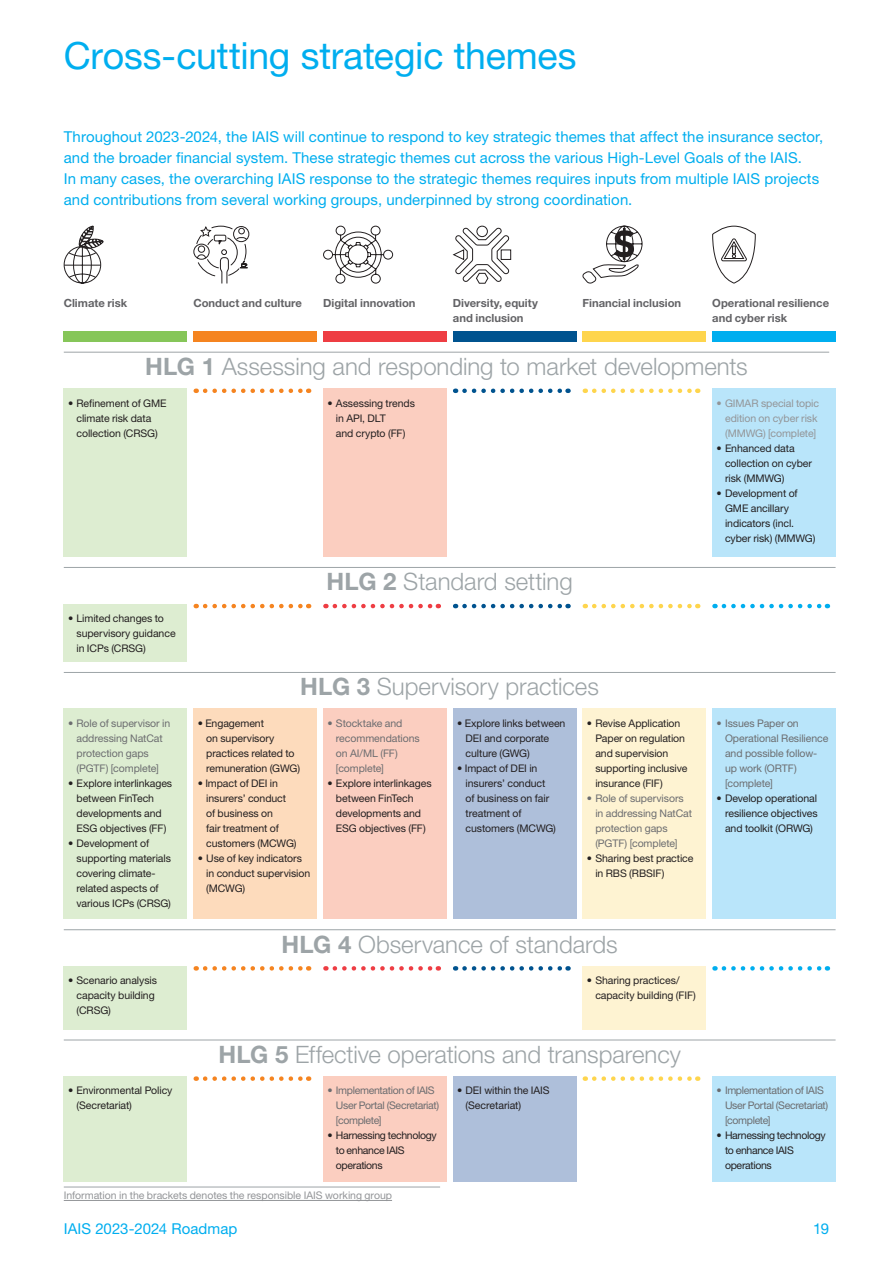
<style>
.page{position:relative;width:893px;height:1263px;background:#fff}
.page>*{position:absolute;margin:0;border:0;box-sizing:border-box;transform-origin:0 0}
.t1{font:37.5px "Helvetica Neue LT Std";letter-spacing:-.005em;color:#00aeef}
.t2{font:300 24px "Helvetica Neue LT Std";letter-spacing:-.005em;color:#9da4a7}
.t3{font:15px/21px "Helvetica Neue LT Std";letter-spacing:.005em;color:#00aeef}
.t4{font:700 11.25px/15px "Helvetica Neue LT Std";color:#636366}
.t5{font:10.5px/15px "Helvetica Neue LT Std";letter-spacing:-.01em;color:#231f20}
.t6{font:10.5px/15px "Helvetica Neue LT Std";letter-spacing:-.01em;color:#6c6d70}
.t7{font:10.5px/15px "Helvetica Neue LT Std";letter-spacing:-.005em;color:#939598}
.t8{font:10.5px/15px "Helvetica Neue LT Std";letter-spacing:-.03em;color:#6c6d70}
.t9{font:10.5px/15px "Helvetica Neue LT Std";letter-spacing:-.03em;color:#231f20}
.s1{font-weight:700}
</style>
<div class="page">
<hr style="left:64px;top:1187px;width:376px;height:1px;background:#9da4a7">
<hr style="left:64px;top:352px;width:765px;height:1px;background:#9da4a7">
<div style="left:64px;top:1076px;width:123px;height:105px;background:#ddedd1"></div>
<div style="left:64px;top:966px;width:123px;height:63px;background:#ddedd1"></div>
<div style="left:64px;top:709px;width:123px;height:210px;background:#ddedd1"></div>
<div style="left:64px;top:604px;width:123px;height:58px;background:#ddedd1"></div>
<div style="left:64px;top:388px;width:123px;height:168px;background:#ddedd1"></div>
<div style="left:64px;top:331px;width:123px;height:10px;background:#86c659"></div>
<div style="left:712px;top:1076px;width:124px;height:105px;background:#b9e5fa"></div>
<div style="left:712px;top:709px;width:124px;height:210px;background:#b9e5fa"></div>
<div style="left:712px;top:388px;width:124px;height:168px;background:#b9e5fa"></div>
<div style="left:712px;top:331px;width:124px;height:10px;background:#00aeef"></div>
<div style="left:323px;top:1076px;width:123px;height:105px;background:#fbcec0"></div>
<div style="left:323px;top:709px;width:123px;height:210px;background:#fbcec0"></div>
<div style="left:323px;top:388px;width:123px;height:168px;background:#fbcec0"></div>
<div style="left:323px;top:331px;width:123px;height:10px;background:#ee3d43"></div>
<div style="left:193px;top:709px;width:124px;height:210px;background:#fddbbc"></div>
<div style="left:193px;top:331px;width:124px;height:10px;background:#f58420"></div>
<div style="left:583px;top:966px;width:123px;height:63px;background:#fef3d2"></div>
<div style="left:583px;top:709px;width:123px;height:210px;background:#fef3d2"></div>
<div style="left:583px;top:331px;width:123px;height:10px;background:#fed54d"></div>
<div style="left:453px;top:1076px;width:123px;height:105px;background:#aebfda"></div>
<div style="left:453px;top:709px;width:123px;height:210px;background:#aebfda"></div>
<div style="left:453px;top:331px;width:123px;height:10px;background:#00538f"></div>
<hr style="left:64px;top:567px;width:772px;height:1px;background:#9da4a7">
<hr style="left:64px;top:672px;width:772px;height:1px;background:#9da4a7">
<hr style="left:64px;top:929px;width:772px;height:1px;background:#9da4a7">
<hr style="left:64px;top:1040px;width:772px;height:1px;background:#9da4a7">
<svg style="left:63px;top:225px;width:41px;height:59px"></svg>
<svg style="left:193px;top:225px;width:57px;height:59px"></svg>
<svg style="left:323px;top:225px;width:70px;height:59px"></svg>
<svg style="left:453px;top:225px;width:58px;height:59px"></svg>
<svg style="left:582px;top:225px;width:61px;height:59px"></svg>
<svg style="left:712px;top:225px;width:44px;height:59px"></svg>
<svg style="left:464px;top:389px;width:105px;height:4px"></svg>
<svg style="left:594px;top:389px;width:104px;height:4px"></svg>
<svg style="left:464px;top:604px;width:105px;height:4px"></svg>
<svg style="left:594px;top:604px;width:104px;height:4px"></svg>
<svg style="left:335px;top:604px;width:104px;height:4px"></svg>
<svg style="left:205px;top:604px;width:104px;height:4px"></svg>
<svg style="left:724px;top:604px;width:104px;height:4px"></svg>
<svg style="left:464px;top:966px;width:105px;height:5px"></svg>
<svg style="left:335px;top:966px;width:104px;height:5px"></svg>
<svg style="left:205px;top:966px;width:104px;height:5px"></svg>
<svg style="left:724px;top:966px;width:104px;height:5px"></svg>
<svg style="left:205px;top:1076px;width:104px;height:5px"></svg>
<svg style="left:594px;top:1076px;width:104px;height:5px"></svg>
<svg style="left:205px;top:389px;width:104px;height:4px"></svg>
<hr style="left:64px;top:1200px;width:328px;height:1px;background:#939598">
<h1 class="t1" style="left:64px;top:33px;width:514px">Cross-cutting strategic themes</h1>
<p class="t3" style="left:64px;top:126px;width:761px">Throughout 2023-2024, the IAIS will continue to respond to key strategic themes that affect the insurance sector, and the broader financial system. These strategic themes cut across the various High-Level Goals of the IAIS.<br>In many cases, the overarching IAIS response to the strategic themes requires inputs from multiple IAIS projects and contributions from several working groups, underpinned by strong coordination.</p>
<p class="t4" style="left:64px;top:296px;width:65px">Climate risk</p>
<p class="t4" style="left:712px;top:296px;width:118px">Operational resilience and cyber risk</p>
<p class="t4" style="left:193px;top:296px;width:110px">Conduct and culture</p>
<p class="t4" style="left:323px;top:296px;width:94px">Digital innovation</p>
<p class="t4" style="left:453px;top:296px;width:87px">Diversity, equity and inclusion</p>
<p class="t4" style="left:583px;top:296px;width:100px">Financial inclusion</p>
<h2 class="t2" style="left:145px;top:352px;width:604px"><span class="s1">HLG 1</span> Assessing and responding to market developments</h2>
<p class="t5" style="left:77px;top:395px;width:92px;text-indent:-9px">• Refinement of GME climate risk data collection (CRSG)</p>
<p class="t5" style="left:336px;top:395px;width:81px;text-indent:-9px">• Assessing trends in API, DLT<br>and crypto (FF)</p>
<h2 class="t2" style="left:327px;top:567px;width:248px"><span class="s1">HLG 2</span> Standard setting</h2>
<p class="t5" style="left:77px;top:610px;width:101px;text-indent:-9px">• Limited changes to supervisory guidance in ICPs (CRSG)</p>
<h2 class="t2" style="left:300px;top:672px;width:300px"><span class="s1">HLG 3</span> Supervisory practices</h2>
<p class="t6" style="left:77px;top:715px;width:95px;text-indent:-9px">• Role of supervisor in addressing NatCat protection gaps (PGTF) [complete]</p>
<p class="t5" style="left:77px;top:775px;width:97px;text-indent:-9px">• Explore interlinkages between FinTech developments and<br>ESG objectives (FF)</p>
<p class="t5" style="left:77px;top:835px;width:96px;text-indent:-9px">• Development of supporting materials covering climate&shy;related aspects of various ICPs (CRSG)</p>
<p class="t5" style="left:206px;top:715px;width:95px;text-indent:-9px">• Engagement<br>on supervisory practices related to remuneration (GWG)</p>
<p class="t5" style="left:206px;top:775px;width:92px;text-indent:-9px">• Impact of DEI in insurers’ conduct of business on<br>fair treatment of customers (MCWG)</p>
<p class="t5" style="left:206px;top:850px;width:106px;text-indent:-9px">• Use of key indicators in conduct supervision (MCWG)</p>
<p class="t6" style="left:336px;top:715px;width:85px;text-indent:-9px">• Stocktake and recommendations on AI/ML (FF) [complete]</p>
<p class="t5" style="left:336px;top:775px;width:97px;text-indent:-9px">• Explore interlinkages between FinTech developments and<br>ESG objectives (FF)</p>
<p class="t5" style="left:466px;top:715px;width:101px;text-indent:-9px">• Explore links between<br>DEI and corporate culture (GWG)</p>
<p class="t5" style="left:466px;top:760px;width:92px;text-indent:-9px">• Impact of DEI in insurers’ conduct of business on fair treatment of customers (MCWG)</p>
<p class="t5" style="left:595px;top:715px;width:94px;text-indent:-9px">• Revise Application<br>Paper on regulation and supervision supporting inclusive insurance (FIF)</p>
<p class="t6" style="left:595px;top:790px;width:98px;text-indent:-9px">• Role of supervisors in addressing NatCat protection gaps (PGTF) [complete]</p>
<p class="t5" style="left:595px;top:850px;width:100px;text-indent:-9px">• Sharing best practice in RBS (RBSIF)</p>
<h2 class="t2" style="left:282px;top:929px;width:338px"><span class="s1">HLG 4</span> Observance of standards</h2>
<p class="t5" style="left:77px;top:973px;width:82px;text-indent:-9px">• Scenario analysis capacity building (CRSG)</p>
<p class="t5" style="left:595px;top:973px;width:102px;text-indent:-9px">• Sharing practices/ capacity building (FIF)</p>
<h2 class="t2" style="left:219px;top:1040px;width:464px"><span class="s1">HLG 5</span> Effective operations and transparency</h2>
<p class="t5" style="left:77px;top:1083px;width:97px;text-indent:-9px">• Environmental Policy (Secretariat)</p>
<p class="t8" style="left:336px;top:1083px;width:105px;text-indent:-9px">• Implementation of IAIS<br>User Portal (Secretariat) [complete]</p>
<p class="t9" style="left:336px;top:1128px;width:102px;text-indent:-9px">• Harnessing technology to enhance IAIS operations</p>
<p class="t5" style="left:466px;top:1083px;width:86px;text-indent:-9px">• DEI within the IAIS (Secretariat)</p>
<p class="t7" style="left:64px;top:1188px;width:330px">Information in the brackets denotes the responsible IAIS working group</p>
<p class="t7" style="left:725px;top:395px;width:96px;text-indent:-9px">• GIMAR special topic edition on cyber risk (MMWG) [complete]</p>
<p class="t5" style="left:725px;top:440px;width:89px;text-indent:-9px">• Enhanced data collection on cyber risk (MMWG)</p>
<p class="t5" style="left:725px;top:485px;width:92px;text-indent:-9px">• Development of<br>GME ancillary indicators (incl. cyber risk) (MMWG)</p>
<p class="t6" style="left:725px;top:715px;width:105px;text-indent:-9px">• Issues Paper on<br>Operational Resilience and possible follow&shy;up work (ORTF) [complete]</p>
<p class="t5" style="left:725px;top:790px;width:94px;text-align:justify;text-indent:-9px">• Develop operational resilience objectives and toolkit (ORWG)</p>
<p class="t8" style="left:725px;top:1083px;width:105px;text-indent:-9px">• Implementation of IAIS<br>User Portal (Secretariat) [complete]</p>
<p class="t9" style="left:725px;top:1128px;width:102px;text-indent:-9px">• Harnessing technology to enhance IAIS operations</p>
<h3 class="t3" style="left:64px;top:1218px;width:175px">IAIS 2023-2024 Roadmap</h3>
<h3 class="t3" style="left:813px;top:1218px;width:17px">19</h3>
</div>
